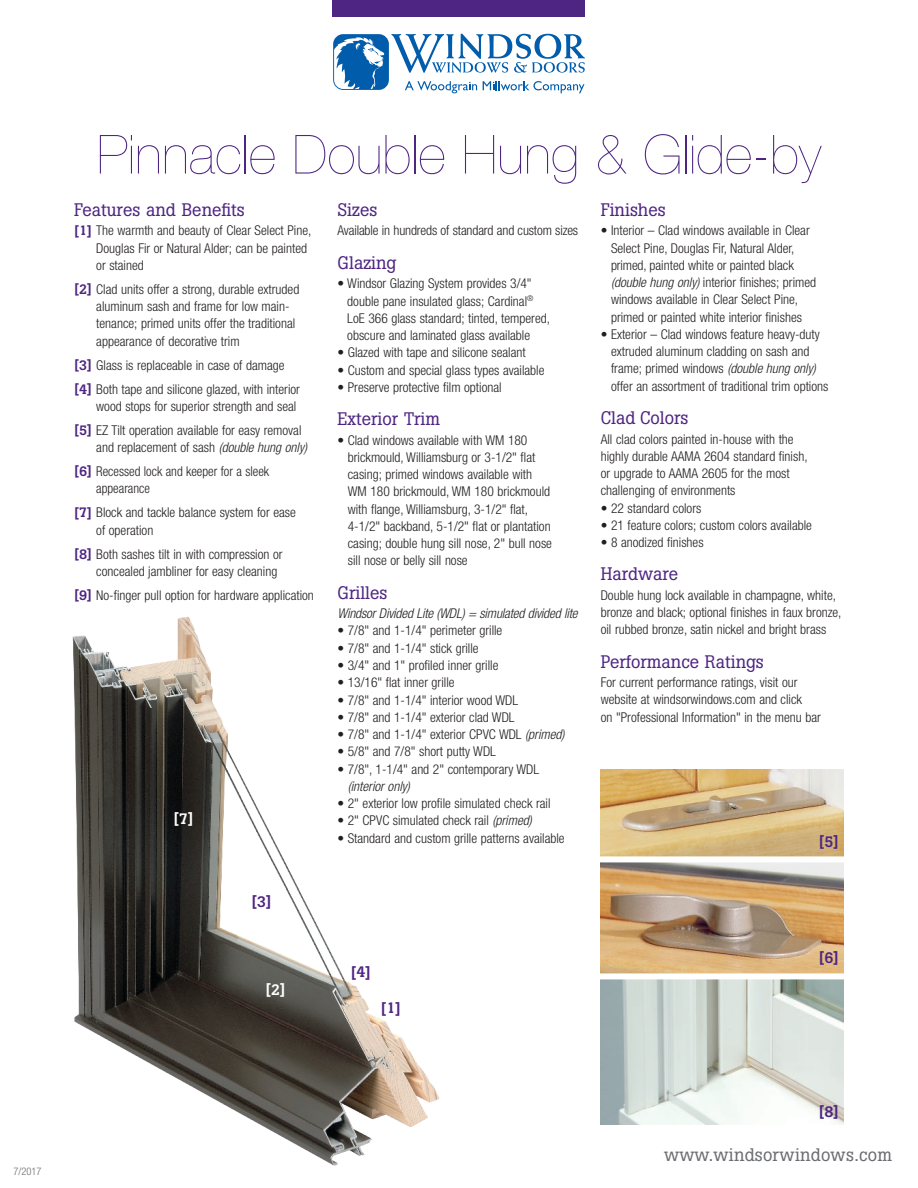
<style>
.page{position:relative;width:918px;height:1188px;background:#fff}
.page>*{position:absolute;margin:0;border:0;box-sizing:border-box;transform-origin:0 0}
.t1{font:200 54px "Helvetica Neue LT Std";color:#4e2582}
.t2{font:18px "Boton";color:#4e2582}
.t3{font:18px "Boton";letter-spacing:.01em;color:#6c6d70}
.t4{font:500 15px "Boton";color:#4e2582}
.t5{font:500 15px "Boton";color:#fff}
.t6{font:300 condensed 13.5px/17.2px "Helvetica Neue LT Std";color:#231f20}
.t7{font:italic 300 condensed 13.5px "Helvetica Neue LT Std";letter-spacing:-.01em;color:#231f20}
.t8{font:300 condensed 13.5px/24px "Helvetica Neue LT Std";color:#231f20;scale:.96 1}
.t9{font:300 condensed 10.5px "Helvetica Neue LT Std";color:#6c6d70}
.s1{font-family:"Boton";font-weight:500;font-stretch:normal;color:#4e2582}
.s2{font-style:italic}
</style>
<div class="page">
<svg style="left:333px;top:34px;width:252px;height:59px"></svg>
<img style="left:72px;top:617px;width:368px;height:549px">
<img style="left:601px;top:770px;width:243px;height:203px">
<svg style="left:601px;top:979px;width:243px;height:146px"></svg>
<div style="left:594px;top:856px;width:250px;height:6px;background:#fff"></div>
<div style="left:333px;top:0;width:252px;height:16px;background:#4e2582"></div>
<h1 class="t1" style="left:97px;top:123px;width:726px">Pinnacle Double Hung &amp; Glide-by</h1>
<h2 class="t2" style="left:74px;top:199px;width:172px">Features and Benefits</h2>
<p class="t6" style="left:96px;top:222px;width:217px;text-indent:-22px"><span class="s1">[1]</span> The warmth and beauty of Clear Select Pine,<br>Douglas Fir or Natural Alder; can be painted or stained</p>
<p class="t6" style="left:96px;top:280px;width:205px;text-indent:-22px"><span class="s1">[2]</span> Clad units offer a strong, durable extruded aluminum sash and frame for low main&shy;tenance; primed units offer the traditional appearance of decorative trim</p>
<p class="t6" style="left:74px;top:353px;width:227px;line-height:24px"><span class="s1">[3]</span> Glass is replaceable in case of damage <span class="s1">[4]</span> Both tape and silicone glazed, with interior</p>
<p class="t6" style="left:74px;top:394px;width:229px;line-height:24px;text-indent:22px">wood stops for superior strength and seal <span class="s1">[5]</span> EZ Tilt operation available for easy removal</p>
<p class="t6" style="left:74px;top:435px;width:234px;line-height:24px;text-indent:22px">and replacement of sash <span class="s2">(double hung only) </span><span class="s1">[6]</span> Recessed lock and keeper for a sleek</p>
<p class="t8" style="left:74px;top:477px;width:232px;text-indent:22px">appearance<br><span class="s1">[7]</span> Block and tackle balance system for ease</p>
<p class="t6" style="left:74px;top:518px;width:210px;line-height:24px;text-indent:22px">of operation<br><span class="s1">[8]</span> Both sashes tilt in with compression or</p>
<p class="t6" style="left:74px;top:559px;width:241px;line-height:24px;text-indent:22px">concealed jambliner for easy cleaning<br><span class="s1">[9]</span> No-finger pull option for hardware application</p>
<p class="t5" style="left:174px;top:809px;width:22px">[7]</p>
<p class="t4" style="left:252px;top:892px;width:22px">[3]</p>
<p class="t5" style="left:265px;top:980px;width:22px">[2]</p>
<h2 class="t2" style="left:338px;top:199px;width:41px">Sizes</h2>
<p class="t6" style="left:338px;top:222px;width:242px">Available in hundreds of standard and custom sizes</p>
<h2 class="t2" style="left:338px;top:252px;width:60px">Glazing</h2>
<p class="t6" style="left:347px;top:275px;width:204px;text-indent:-10px">• Windsor Glazing System provides 3/4" double pane insulated glass; Cardinal<sup>® </sup>LoE 366 glass standard; tinted, tempered, obscure and laminated glass available</p>
<p class="t6" style="left:338px;top:344px;width:190px">• Glazed with tape and silicone sealant</p>
<p class="t6" style="left:338px;top:361px;width:209px">• Custom and special glass types available</p>
<p class="t6" style="left:338px;top:378px;width:166px">• Preserve protective film optional</p>
<h2 class="t2" style="left:338px;top:408px;width:104px">Exterior Trim</h2>
<p class="t6" style="left:348px;top:431px;width:206px;text-indent:-10px">• Clad windows available with WM 180 brickmould, Williamsburg or 3-1/2" flat casing; primed windows available with WM 180 brickmould, WM 180 brickmould with flange, Williamsburg, 3-1/2" flat, 4-1/2" backband, 5-1/2" flat or plantation casing; double hung sill nose, 2" bull nose sill nose or belly sill nose</p>
<h2 class="t2" style="left:338px;top:582px;width:51px">Grilles</h2>
<p class="t7" style="left:338px;top:606px;width:242px">Windsor Divided Lite (WDL) = simulated divided lite</p>
<p class="t6" style="left:338px;top:622px;width:166px">• 7/8" and 1-1/4" perimeter grille</p>
<p class="t6" style="left:338px;top:639px;width:143px">• 7/8" and 1-1/4" stick grille</p>
<p class="t6" style="left:338px;top:656px;width:162px">• 3/4" and 1" profiled inner grille</p>
<p class="t6" style="left:338px;top:674px;width:119px">• 13/16" flat inner grille</p>
<p class="t6" style="left:338px;top:691px;width:182px">• 7/8" and 1-1/4" interior wood WDL</p>
<p class="t6" style="left:338px;top:708px;width:179px">• 7/8" and 1-1/4" exterior clad WDL</p>
<p class="t6" style="left:338px;top:726px;width:229px">• 7/8" and 1-1/4" exterior CPVC WDL <span class="s2">(primed)</span></p>
<p class="t6" style="left:338px;top:743px;width:160px">• 5/8" and 7/8" short putty WDL</p>
<p class="t6" style="left:338px;top:760px;width:203px">• 7/8", 1-1/4" and 2" contemporary WDL</p>
<p class="t7" style="left:348px;top:778px;width:64px">(interior only)</p>
<p class="t6" style="left:338px;top:795px;width:215px">• 2" exterior low profile simulated check rail</p>
<p class="t6" style="left:338px;top:812px;width:196px">• 2" CPVC simulated check rail <span class="s2">(primed)</span></p>
<p class="t6" style="left:338px;top:829px;width:229px">• Standard and custom grille patterns available</p>
<h2 class="t2" style="left:601px;top:199px;width:66px">Finishes</h2>
<p class="t6" style="left:611px;top:222px;width:207px;text-indent:-10px">• Interior – Clad windows available in Clear Select Pine, Douglas Fir, Natural Alder, primed, painted white or painted black <span class="s2">(double hung only)</span> interior finishes; primed windows available in Clear Select Pine, primed or painted white interior finishes</p>
<p class="t6" style="left:611px;top:325px;width:219px;text-indent:-10px">• Exterior – Clad windows feature heavy-duty extruded aluminum cladding on sash and frame; primed windows <span class="s2">(double hung only) </span>offer an assortment of traditional trim options</p>
<h2 class="t2" style="left:601px;top:407px;width:89px">Clad Colors</h2>
<p class="t6" style="left:601px;top:430px;width:208px">All clad colors painted in-house with the highly durable AAMA 2604 standard finish, or upgrade to AAMA 2605 for the most challenging of environments</p>
<p class="t6" style="left:601px;top:499px;width:102px">• 22 standard colors</p>
<p class="t6" style="left:601px;top:516px;width:213px">• 21 feature colors; custom colors available</p>
<p class="t6" style="left:601px;top:534px;width:104px">• 8 anodized finishes</p>
<h2 class="t2" style="left:601px;top:563px;width:79px">Hardware</h2>
<p class="t6" style="left:601px;top:586px;width:242px">Double hung lock available in champagne, white, bronze and black; optional finishes in faux bronze, oil rubbed bronze, satin nickel and bright brass</p>
<h2 class="t2" style="left:601px;top:651px;width:165px">Performance Ratings</h2>
<p class="t6" style="left:601px;top:674px;width:222px">For current performance ratings, visit our website at windsorwindows.com and click<br>on "Professional Information" in the menu bar</p>
<p class="t4" style="left:819px;top:832px;width:22px">[5]</p>
<p class="t4" style="left:351px;top:963px;width:22px">[4]</p>
<p class="t4" style="left:381px;top:998px;width:22px">[1]</p>
<p class="t4" style="left:819px;top:948px;width:22px">[6]</p>
<p class="t9" style="left:14px;top:1165px;width:30px">7/2017</p>
<p class="t4" style="left:819px;top:1102px;width:22px">[8]</p>
<h2 class="t3" style="left:664px;top:1144px;width:229px">www.windsorwindows.com</h2>
</div>
